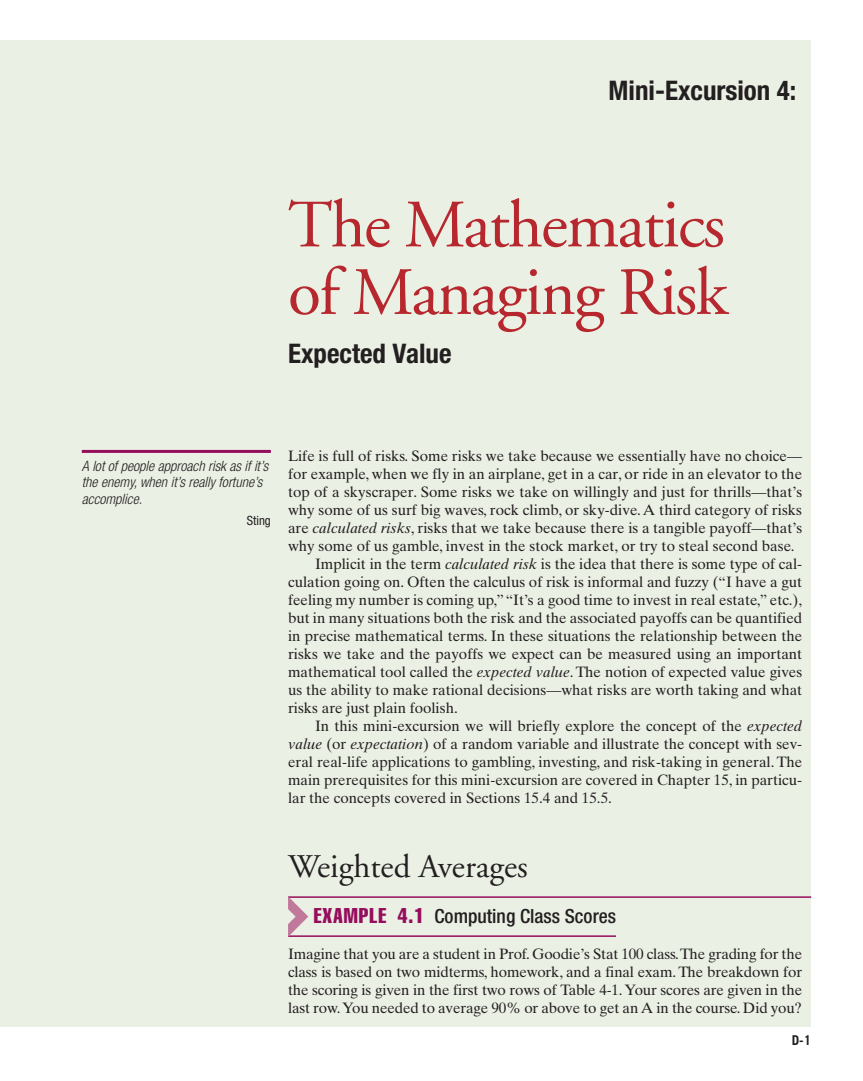
<style>
.page{position:relative;width:863px;height:1081px;background:#fff}
.page>*{position:absolute;margin:0;border:0;box-sizing:border-box;transform-origin:0 0}
.t1{font:67.5px/67.5px "Adobe Garamond";letter-spacing:-.025em;color:#b7282e}
.t2{font:33px "Adobe Garamond";color:#231f20}
.t3{font:700 condensed 27px "Helvetica Neue";color:#231f20}
.t4{font:500 condensed 19.5px "Helvetica Neue";color:#231f20}
.t5{font:15px/18px "Times Ten";color:#231f20;text-align:justify}
.t6{font:italic 300 condensed 14.25px/16.5px "Helvetica Neue";color:#231f20}
.t7{font:700 13.5px "Trade Gothic";color:#231f20}
.t8{font:condensed 12.75px "Helvetica Neue";color:#231f20}
.s1{font-style:italic}
.s2{font-family:"Helvetica";font-weight:400;font-stretch:extra-condensed;font-size:21px;color:#950e5c}
</style>
<div class="page">
<div style="left:0;top:40px;width:812px;height:987px;background:#ebf0e5"></div>
<h3 class="t3" style="left:608px;top:80px;width:189px">Mini-Excursion 4:</h3>
<h1 class="t1" style="left:288px;top:197px;width:441px">The Mathematics of Managing Risk</h1>
<h3 class="t3" style="left:288px;top:344px;width:165px">Expected Value</h3>
<p class="t6" style="left:82px;top:458px;width:188px">A lot of people approach risk as if it’s the enemy, when it’s really fortune’s accomplice.</p>
<p class="t8" style="left:247px;top:515px;width:26px">Sting</p>
<p class="t5" style="left:288px;top:448px;width:515px">Life is full of risks. Some risks we take because we essentially have no choice—</p>
<p class="t5" style="left:288px;top:466px;width:515px">for example, when we fly in an airplane, get in a car, or ride in an elevator to the</p>
<p class="t5" style="left:288px;top:484px;width:515px">top of a skyscraper. Some risks we take on willingly and just for thrills—that’s</p>
<p class="t5" style="left:288px;top:502px;width:515px">why some of us surf big waves, rock climb, or sky-dive. A third category of risks</p>
<p class="t5" style="left:288px;top:520px;width:515px">are <span class="s1">calculated risks</span>, risks that we take because there is a tangible payoff—that’s</p>
<p class="t5" style="left:288px;top:538px;width:508px">why some of us gamble, invest in the stock market, or try to steal second base.</p>
<p class="t5" style="left:315px;top:556px;width:488px">Implicit in the term <span class="s1">calculated risk</span> is the idea that there is some type of cal-</p>
<p class="t5" style="left:288px;top:574px;width:515px">culation going on. Often the calculus of risk is informal and fuzzy (“I have a gut</p>
<p class="t5" style="left:288px;top:592px;width:515px">feeling my number is coming up,”“It’s a good time to invest in real estate,” etc.),</p>
<p class="t5" style="left:288px;top:610px;width:515px">but in many situations both the risk and the associated payoffs can be quantified</p>
<p class="t5" style="left:288px;top:628px;width:515px">in precise mathematical terms. In these situations the relationship between the</p>
<p class="t5" style="left:288px;top:646px;width:515px">risks we take and the payoffs we expect can be measured using an important</p>
<p class="t5" style="left:288px;top:664px;width:515px">mathematical tool called the <span class="s1">expected value</span>. The notion of expected value gives</p>
<p class="t5" style="left:288px;top:682px;width:515px">us the ability to make rational decisions—what risks are worth taking and what</p>
<p class="t5" style="left:288px;top:700px;width:171px">risks are just plain foolish.</p>
<p class="t5" style="left:315px;top:718px;width:488px">In this mini-excursion we will briefly explore the concept of the <span class="s1">expected</span></p>
<p class="t5" style="left:288px;top:736px;width:515px"><span class="s1">value</span> (or <span class="s1">expectation</span>) of a random variable and illustrate the concept with sev-</p>
<p class="t5" style="left:288px;top:754px;width:515px">eral real-life applications to gambling, investing, and risk-taking in general. The</p>
<p class="t5" style="left:288px;top:772px;width:515px">main prerequisites for this mini-excursion are covered in Chapter 15, in particu-</p>
<p class="t5" style="left:288px;top:790px;width:325px">lar the concepts covered in Sections 15.4 and 15.5.</p>
<h2 class="t2" style="left:288px;top:852px;width:241px">Weighted Averages</h2>
<h3 class="t4" style="left:314px;top:909px;width:304px"><span class="s2">EXAMPLE 4.1</span> Computing Class Scores</h3>
<p class="t5" style="left:288px;top:946px;width:515px">Imagine that you are a student in Prof. Goodie’s Stat 100 class.The grading for the class is based on two midterms, homework, and a final exam. The breakdown for the scoring is given in the first two rows of Table 4-1. Your scores are given in the last row.You needed to average 90% or above to get an A in the course. Did you?</p>
<p class="t7" style="left:791px;top:1034px;width:21px">D-1</p>
</div>
